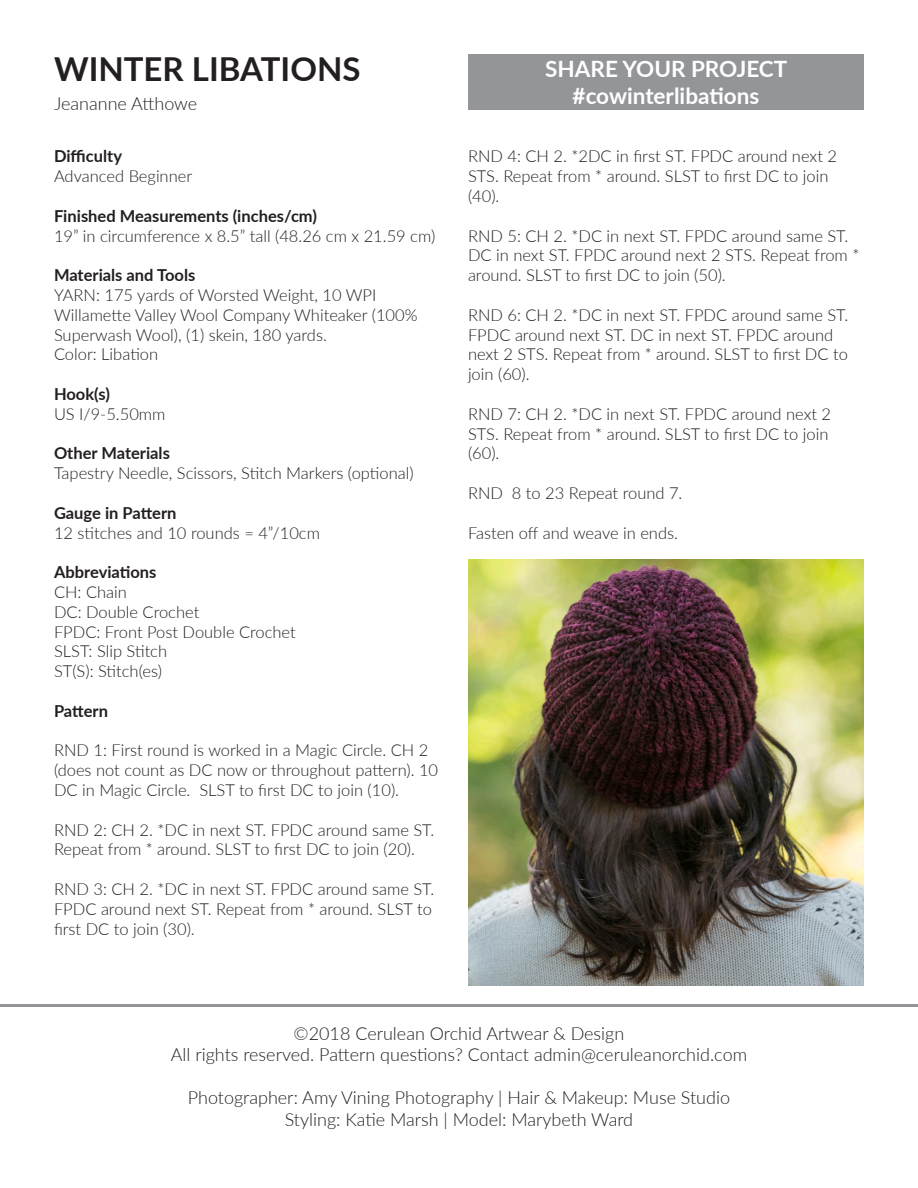
<style>
.page{position:relative;width:918px;height:1188px;background:#fff}
.page>*{position:absolute;margin:0;border:0;box-sizing:border-box;transform-origin:0 0}
.t1{font:700 33px "Lato";color:#231f20}
.t2{font:700 22.5px "Lato";color:#fff}
.t3{font:300 18px "Lato";color:#231f20}
.t4{font:300 16.5px/19.8px "Lato";color:#231f20}
.t5{font:700 16.5px "Lato";color:#231f20}
</style>
<div class="page">
<div style="left:468px;top:54px;width:396px;height:56px;background:#939598"></div>
<hr style="left:0;top:1004px;width:918px;height:2px;background:#939598">
<img style="left:468px;top:559px;width:396px;height:427px">
<p class="t1" style="left:54px;top:44px;width:308px">WINTER LIBATIONS</p>
<p class="t3" style="left:54px;top:91px;width:145px">Jeananne Atthowe</p>
<p class="t5" style="left:54px;top:144px;width:70px">Difficulty</p>
<p class="t4" style="left:54px;top:166px;width:140px">Advanced Beginner</p>
<p class="t5" style="left:54px;top:204px;width:265px">Finished Measurements (inches/cm)</p>
<p class="t4" style="left:54px;top:225px;width:383px">19” in circumference x 8.5” tall (48.26 cm x 21.59 cm)</p>
<p class="t5" style="left:54px;top:263px;width:143px">Materials and Tools</p>
<p class="t4" style="left:54px;top:284px;width:324px">YARN: 175 yards of Worsted Weight, 10 WPI</p>
<p class="t4" style="left:54px;top:304px;width:365px">Willamette Valley Wool Company Whiteaker (100%<br>Superwash Wool), (1) skein, 180 yards.</p>
<p class="t4" style="left:54px;top:344px;width:106px">Color: Libation</p>
<p class="t5" style="left:54px;top:382px;width:57px">Hook(s)</p>
<p class="t4" style="left:54px;top:403px;width:113px">US I/9-5.50mm</p>
<p class="t5" style="left:54px;top:441px;width:117px">Other Materials</p>
<p class="t4" style="left:54px;top:463px;width:361px">Tapestry Needle, Scissors, Stitch Markers (optional)</p>
<p class="t5" style="left:54px;top:501px;width:124px">Gauge in Pattern</p>
<p class="t4" style="left:54px;top:522px;width:267px">12 stitches and 10 rounds = 4”/10cm</p>
<p class="t5" style="left:54px;top:560px;width:104px">Abbreviations</p>
<p class="t4" style="left:54px;top:581px;width:74px">CH: Chain</p>
<p class="t4" style="left:54px;top:601px;width:147px">DC: Double Crochet</p>
<p class="t4" style="left:54px;top:621px;width:243px">FPDC: Front Post Double Crochet</p>
<p class="t4" style="left:54px;top:641px;width:115px">SLST: Slip Stitch</p>
<p class="t4" style="left:54px;top:661px;width:109px">ST(S): Stitch(es)</p>
<p class="t5" style="left:54px;top:699px;width:56px">Pattern</p>
<p class="t4" style="left:54px;top:740px;width:386px">RND 1: First round is worked in a Magic Circle. CH 2 (does not count as DC now or throughout pattern). 10<br>DC in Magic Circle. SLST to first DC to join (10).</p>
<p class="t4" style="left:54px;top:819px;width:382px">RND 2: CH 2. *DC in next ST. FPDC around same ST.<br>Repeat from * around. SLST to first DC to join (20).</p>
<p class="t4" style="left:54px;top:878px;width:382px">RND 3: CH 2. *DC in next ST. FPDC around same ST.<br>FPDC around next ST. Repeat from * around. SLST to first DC to join (30).</p>
<p class="t2" style="left:545px;top:53px;width:244px">SHARE YOUR PROJECT</p>
<p class="t2" style="left:573px;top:80px;width:188px">#cowinterlibations</p>
<p class="t4" style="left:468px;top:146px;width:371px">RND 4: CH 2. *2DC in first ST. FPDC around next 2<br>STS. Repeat from * around. SLST to first DC to join (40).</p>
<p class="t4" style="left:468px;top:225px;width:393px">RND 5: CH 2. *DC in next ST. FPDC around same ST.<br>DC in next ST. FPDC around next 2 STS. Repeat from * around. SLST to first DC to join (50).</p>
<p class="t4" style="left:468px;top:304px;width:382px">RND 6: CH 2. *DC in next ST. FPDC around same ST.<br>FPDC around next ST. DC in next ST. FPDC around next 2 STS. Repeat from * around. SLST to first DC to join (60).</p>
<p class="t4" style="left:468px;top:403px;width:365px">RND 7: CH 2. *DC in next ST. FPDC around next 2<br>STS. Repeat from * around. SLST to first DC to join (60).</p>
<p class="t4" style="left:468px;top:482px;width:216px">RND 8 to 23 Repeat round 7.</p>
<p class="t4" style="left:468px;top:522px;width:211px">Fasten off and weave in ends.</p>
<p class="t3" style="left:294px;top:1021px;width:332px">©2018 Cerulean Orchid Artwear &amp; Design</p>
<p class="t3" style="left:171px;top:1042px;width:578px">All rights reserved. Pattern questions? Contact admin@ceruleanorchid.com</p>
<p class="t3" style="left:188px;top:1085px;width:544px">Photographer: Amy Vining Photography | Hair &amp; Makeup: Muse Studio</p>
<p class="t3" style="left:285px;top:1107px;width:350px">Styling: Katie Marsh | Model: Marybeth Ward</p>
</div>
